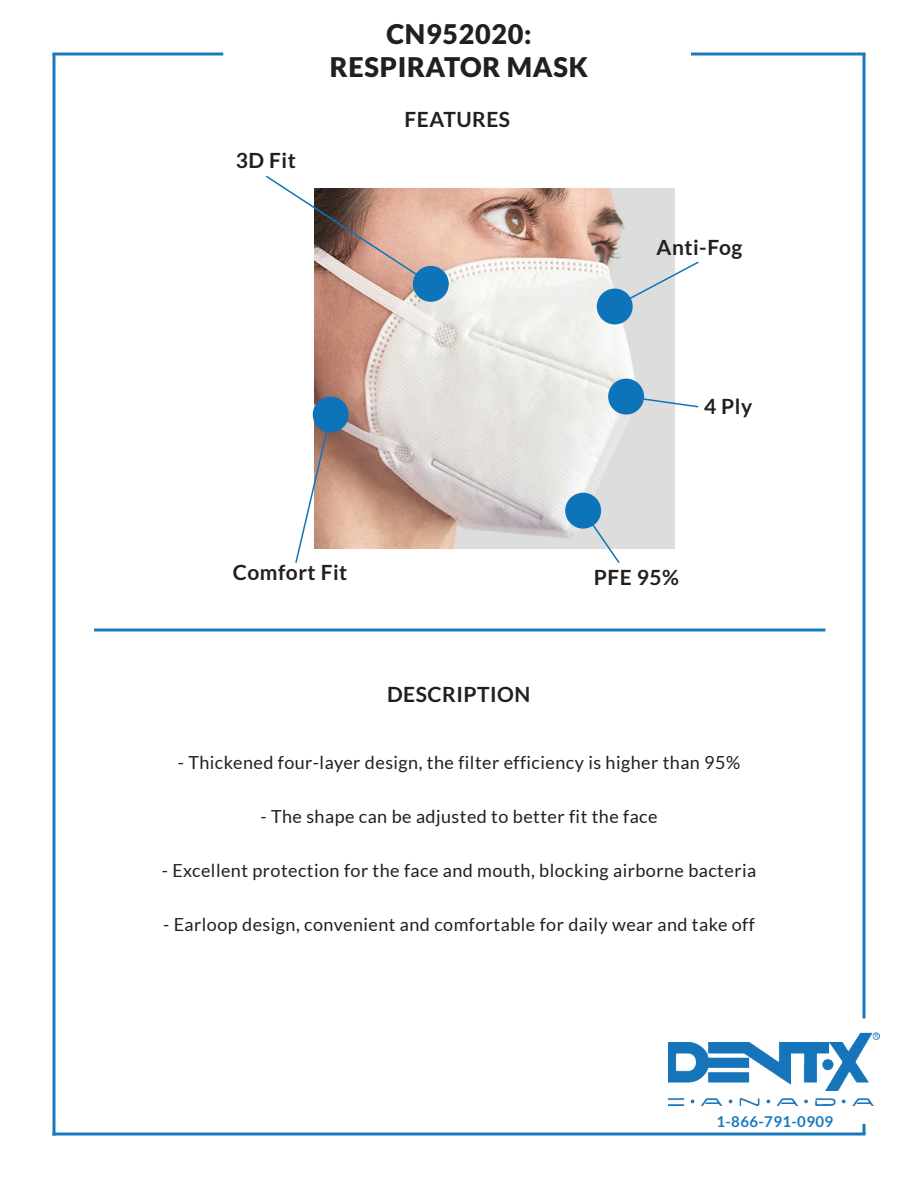
<style>
.page{position:relative;width:918px;height:1188px;background:#fff}
.page>*{position:absolute;margin:0;border:0;box-sizing:border-box;transform-origin:0 0}
.t1{font:900 27px/33px "Lato";letter-spacing:.025em;color:#231f20;text-align:center}
.t2{font:700 21px "Lato";letter-spacing:.025em;color:#231f20}
.t3{font:18px "Lato";letter-spacing:.025em;color:#231f20}
.t4{font:700 15px "Lato";letter-spacing:.025em;color:#1779bf}
</style>
<div class="page">
<img style="left:669px;top:1032px;width:211px;height:74px">
<svg style="left:56px;top:1132px;width:810px;height:4px;background:#519acd"></svg>
<svg style="left:52px;top:56px;width:4px;height:1080px;background:#5199cc"></svg>
<svg style="left:691px;top:52px;width:175px;height:4px"></svg>
<svg style="left:52px;top:52px;width:171px;height:4px"></svg>
<svg style="left:862px;top:54px;width:4px;height:964px;background:#5199cc"></svg>
<svg style="left:862px;top:1124px;width:4px;height:10px"></svg>
<img style="left:314px;top:188px;width:361px;height:361px">
<hr style="left:94px;top:629px;width:731px;height:3px;background:#1879bd">
<div style="left:598px;top:289px;width:34px;height:35px;background:#0e74b9;border-radius:50%"></div>
<div style="left:597px;top:289px;width:36px;height:35px;border:2px solid #0e74b9;border-radius:50%"></div>
<div style="left:414px;top:267px;width:34px;height:34px;background:#0e74b9;border-radius:50%"></div>
<div style="left:413px;top:266px;width:36px;height:36px;border:2px solid #0e74b9;border-radius:50%"></div>
<div style="left:566px;top:493px;width:34px;height:35px;background:#0e74b9;border-radius:50%"></div>
<div style="left:565px;top:493px;width:36px;height:36px;border:2px solid #0e74b9;border-radius:50%"></div>
<div style="left:313px;top:397px;width:35px;height:35px;background:#0e74b9;border-radius:50%"></div>
<div style="left:313px;top:397px;width:36px;height:35px;border:2px solid #0e74b9;border-radius:50%"></div>
<div style="left:609px;top:379px;width:34px;height:35px;background:#0e74b9;border-radius:50%"></div>
<div style="left:608px;top:379px;width:36px;height:36px;border:2px solid #0e74b9;border-radius:50%"></div>
<svg style="left:638px;top:395px;width:61px;height:13px"></svg>
<svg style="left:613px;top:260px;width:86px;height:49px"></svg>
<svg style="left:581px;top:509px;width:40px;height:54px"></svg>
<svg style="left:266px;top:175px;width:167px;height:111px"></svg>
<svg style="left:295px;top:413px;width:37px;height:150px"></svg>
<h1 class="t1" style="left:330px;top:17px;width:260px">CN952020:<br>RESPIRATOR MASK</h1>
<p class="t2" style="left:236px;top:149px;width:62px">3D Fit</p>
<p class="t2" style="left:405px;top:107px;width:107px">FEATURES</p>
<p class="t2" style="left:233px;top:560px;width:116px">Comfort Fit</p>
<p class="t2" style="left:387px;top:682px;width:145px">DESCRIPTION</p>
<p class="t2" style="left:657px;top:235px;width:87px">Anti-Fog</p>
<p class="t2" style="left:704px;top:394px;width:50px">4 Ply</p>
<p class="t2" style="left:594px;top:566px;width:87px">PFE 95%</p>
<p class="t3" style="left:178px;top:752px;width:564px">- Thickened four-layer design, the filter efficiency is higher than 95%</p>
<p class="t3" style="left:260px;top:806px;width:399px">- The shape can be adjusted to better fit the face</p>
<p class="t3" style="left:162px;top:860px;width:596px">- Excellent protection for the face and mouth, blocking airborne bacteria</p>
<p class="t3" style="left:163px;top:914px;width:593px">- Earloop design, convenient and comfortable for daily wear and take off</p>
<p class="t4" style="left:716px;top:1113px;width:118px">1-866-791-0909</p>
</div>
